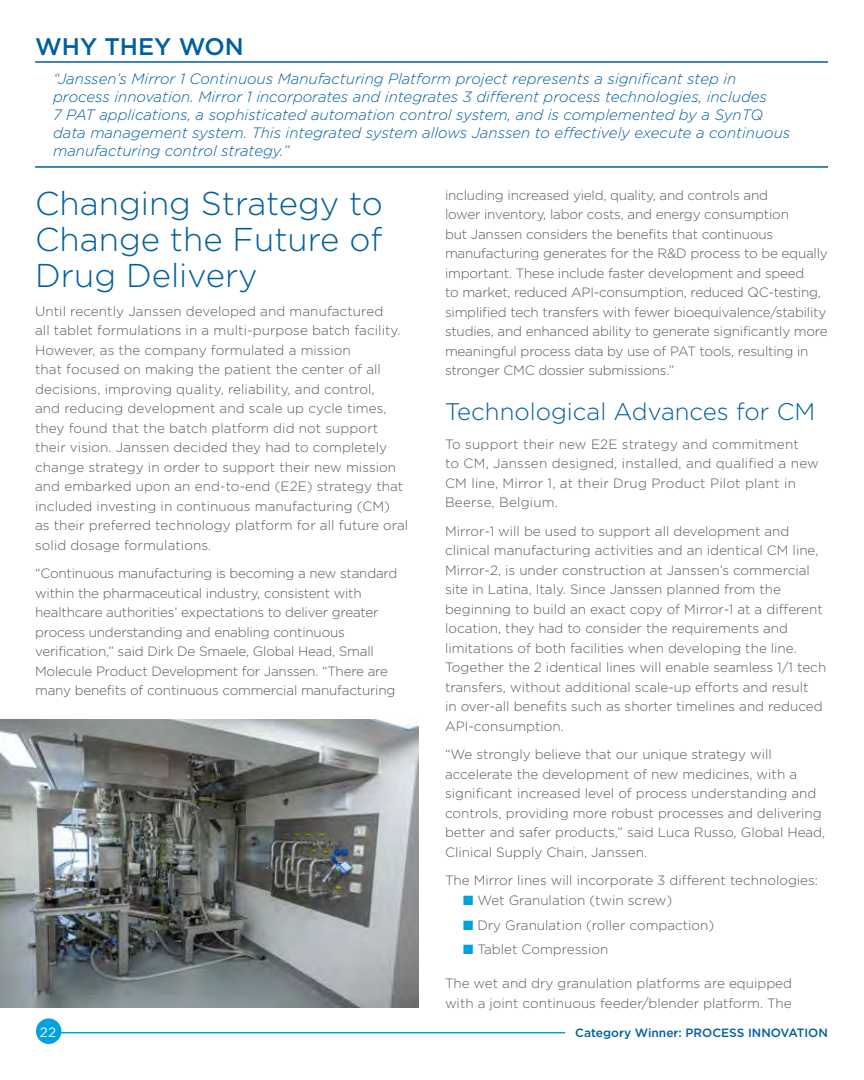
<style>
.page{position:relative;width:864px;height:1080px;background:#fff}
.page>*{position:absolute;margin:0;border:0;box-sizing:border-box;transform-origin:0 0}
.t1{font:300 33px/36px "Gotham";color:#005f9e;text-align:justify}
.t2{font:300 24px "Gotham";color:#005f9e}
.t3{font:500 24px "Gotham";color:#005f9e}
.t4{font:italic 300 15px/18px "Gotham";color:#005f9e}
.t5{font:300 13.5px/19.5px "Gotham";color:#58595b}
.t6{font:13.5px "Gotham";color:#fff}
.t7{font:500 12px "Gotham";color:#005f9e}
.s1{color:#00a2e0}
</style>
<div class="page">
<div style="left:36px;top:1018px;width:25px;height:26px;background:#00a2e0;border-radius:50%"></div>
<hr style="left:35px;top:61px;width:793px;height:2px;background:#005f9e">
<hr style="left:35px;top:166px;width:793px;height:2px;background:#005f9e">
<hr style="left:60px;top:1032px;width:505px;height:1px;background:#00a2e0">
<img style="left:0;top:720px;width:418px;height:288px">
<h2 class="t3" style="left:35px;top:31px;width:210px">WHY THEY WON</h2>
<p class="t4" style="left:53px;top:69px;width:739px">“Janssen’s Mirror 1 Continuous Manufacturing Platform project represents a significant step in process innovation. Mirror 1 incorporates and integrates 3 different process technologies, includes<br>7 PAT applications, a sophisticated automation control system, and is complemented by a SynTQ data management system. This integrated system allows Janssen to effectively execute a continuous manufacturing control strategy.”</p>
<h1 class="t1" style="left:35px;top:185px;width:350px">Changing Strategy to Change the Future of Drug Delivery</h1>
<p class="t5" style="left:35px;top:301px;width:375px">Until recently Janssen developed and manufactured<br>all tablet formulations in a multi-purpose batch facility.<br>However, as the company formulated a mission<br>that focused on making the patient the center of all decisions, improving quality, reliability, and control,<br>and reducing development and scale up cycle times, they found that the batch platform did not support their vision. Janssen decided they had to completely change strategy in order to support their new mission and embarked upon an end-to-end (E2E) strategy that included investing in continuous manufacturing (CM)<br>as their preferred technology platform for all future oral solid dosage formulations.</p>
<p class="t5" style="left:35px;top:563px;width:364px">“Continuous manufacturing is becoming a new standard within the pharmaceutical industry, consistent with healthcare authorities’ expectations to deliver greater process understanding and enabling continuous verification,” said Dirk De Smaele, Global Head, Small Molecule Product Development for Janssen. “There are many benefits of continuous commercial manufacturing</p>
<p class="t6" style="left:40px;top:1023px;width:18px">22</p>
<p class="t5" style="left:445px;top:185px;width:384px">including increased yield, quality, and controls and<br>lower inventory, labor costs, and energy consumption<br>but Janssen considers the benefits that continuous manufacturing generates for the R&amp;D process to be equally important. These include faster development and speed<br>to market, reduced API-consumption, reduced QC-testing, simplified tech transfers with fewer bioequivalence/stability studies, and enhanced ability to generate significantly more meaningful process data by use of PAT tools, resulting in stronger CMC dossier submissions.”</p>
<h2 class="t2" style="left:445px;top:397px;width:372px">Technological Advances for CM</h2>
<p class="t5" style="left:445px;top:434px;width:375px">To support their new E2E strategy and commitment<br>to CM, Janssen designed, installed, and qualified a new CM line, Mirror 1, at their Drug Product Pilot plant in Beerse, Belgium.</p>
<p class="t5" style="left:445px;top:521px;width:383px">Mirror-1 will be used to support all development and clinical manufacturing activities and an identical CM line, Mirror-2, is under construction at Janssen’s commercial site in Latina, Italy. Since Janssen planned from the beginning to build an exact copy of Mirror-1 at a different location, they had to consider the requirements and limitations of both facilities when developing the line.<br>Together the 2 identical lines will enable seamless 1/1 tech transfers, without additional scale-up efforts and result<br>in over-all benefits such as shorter timelines and reduced API-consumption.</p>
<p class="t5" style="left:445px;top:744px;width:382px">“We strongly believe that our unique strategy will accelerate the development of new medicines, with a significant increased level of process understanding and controls, providing more robust processes and delivering better and safer products,” said Luca Russo, Global Head, Clinical Supply Chain, Janssen.</p>
<p class="t5" style="left:445px;top:870px;width:375px">The Mirror lines will incorporate 3 different technologies:</p>
<p class="t5" style="left:463px;top:890px;width:211px"><span class="s1">■</span> Wet Granulation (twin screw)</p>
<p class="t5" style="left:463px;top:915px;width:253px"><span class="s1">■</span> Dry Granulation (roller compaction)</p>
<p class="t5" style="left:463px;top:940px;width:147px"><span class="s1">■</span> Tablet Compression</p>
<p class="t5" style="left:445px;top:973px;width:349px">The wet and dry granulation platforms are equipped with a joint continuous feeder/blender platform. The</p>
<p class="t7" style="left:575px;top:1025px;width:254px">Category Winner: PROCESS INNOVATION</p>
</div>
